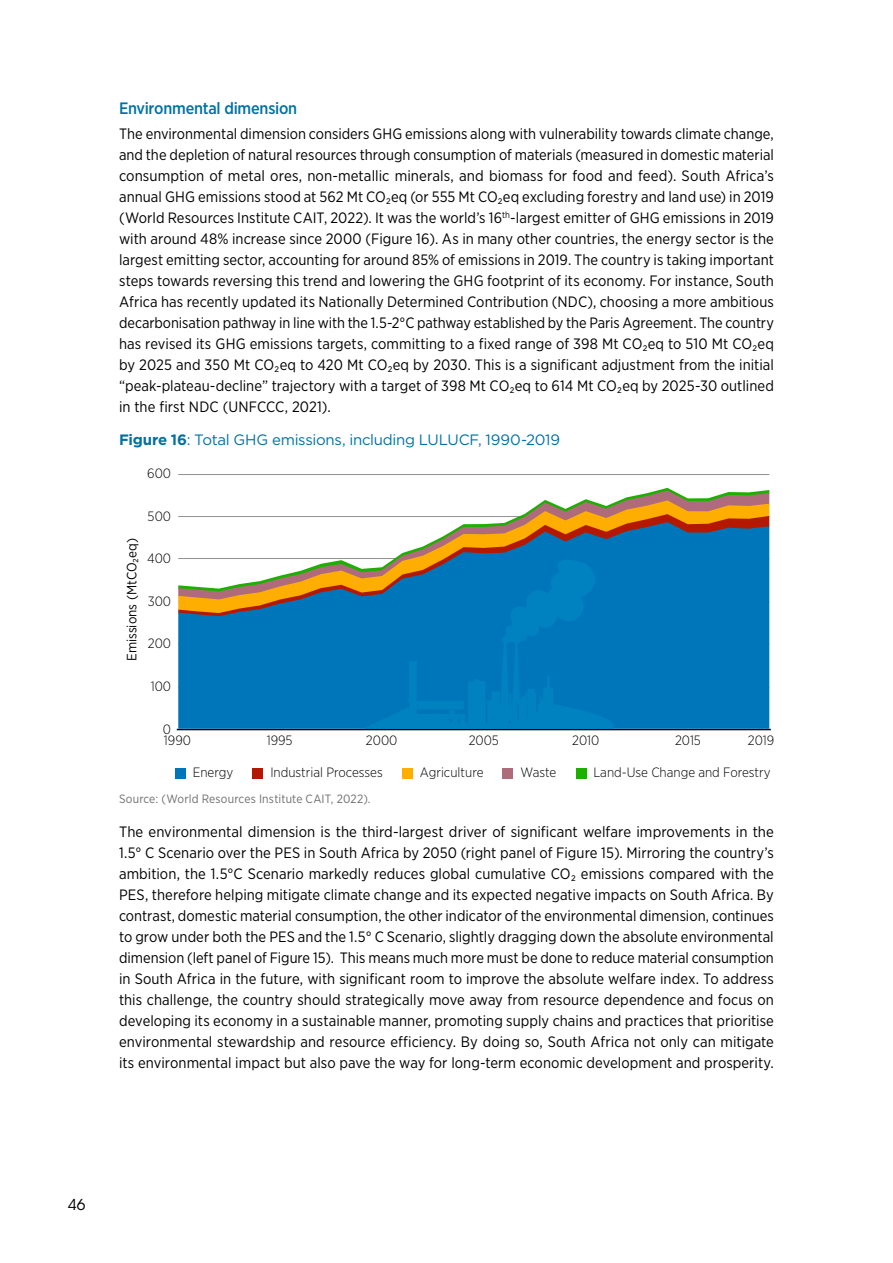
<style>
.page{position:relative;width:893px;height:1263px;background:#fff}
.page>*{position:absolute;margin:0;border:0;box-sizing:border-box;transform-origin:0 0}
.t1{font:500 16.5px "Gotham Narrow";letter-spacing:-.015em;color:#0073a3}
.t2{font:15px/21px "Gotham Narrow";letter-spacing:.005em;color:#000;text-align:justify}
.t3{font:15px "Gotham";letter-spacing:-.02em;color:#0072a2}
.t4{font:15px "ITC Avant Garde Std";color:#000}
.t5{font:300 13.5px "Gotham Narrow";color:#000}
.t6{font:13.5px "Gotham Narrow";color:#000}
.t7{font:12px "Gotham Narrow";letter-spacing:.015em;color:#706f6f}
.s1{font-weight:700}
</style>
<div class="page">
<hr style="left:178px;top:474px;width:591px;height:1px;background:#929292">
<hr style="left:178px;top:729px;width:592px;height:1px;background:#000">
<svg style="left:584px;top:491px;width:185px;height:9px"></svg>
<svg style="left:524px;top:500px;width:245px;height:14px"></svg>
<svg style="left:178px;top:514px;width:591px;height:8px"></svg>
<svg style="left:178px;top:522px;width:591px;height:207px;fill:#0076ba"></svg>
<div style="left:175px;top:768px;width:11px;height:10px;background:#0076ba"></div>
<div style="left:252px;top:768px;width:10px;height:10px;background:#b41800"></div>
<div style="left:402px;top:768px;width:10px;height:10px;background:#feae00"></div>
<div style="left:502px;top:768px;width:11px;height:10px;background:#af6b7b"></div>
<div style="left:576px;top:768px;width:10px;height:10px;background:#1db000"></div>
<svg style="left:361px;top:556px;width:257px;height:173px"></svg>
<p class="t1" style="left:119px;top:97px;width:180px">Environmental dimension</p>
<p class="t2" style="left:119px;top:123px;width:656px">The environmental dimension considers GHG emissions along with vulnerability towards climate change, and the depletion of natural resources through consumption of materials (measured in domestic material consumption of metal ores, non‑metallic minerals, and biomass for food and feed). South Africa’s annual GHG emissions stood at 562 Mt CO2eq (or 555 Mt CO2eq excluding forestry and land use) in 2019 (World Resources Institute CAIT, 2022). It was the world’s 16<sup>th</sup>-largest emitter of GHG emissions in 2019 with around 48% increase since 2000 (Figure 16). As in many other countries, the energy sector is the largest emitting sector, accounting for around 85% of emissions in 2019. The country is taking important steps towards reversing this trend and lowering the GHG footprint of its economy. For instance, South Africa has recently updated its Nationally Determined Contribution (NDC), choosing a more ambitious decarbonisation pathway in line with the 1.5-2°C pathway established by the Paris Agreement. The country has revised its GHG emissions targets, committing to a fixed range of 398 Mt CO2eq to 510 Mt CO2eq by 2025 and 350 Mt CO2eq to 420 Mt CO2eq by 2030. This is a significant adjustment from the initial “peak-plateau-decline” trajectory with a target of 398 Mt CO2eq to 614 Mt CO2eq by 2025‑30 outlined in the first NDC (UNFCCC, 2021).</p>
<p class="t3" style="left:119px;top:430px;width:443px"><span class="s1">Figure 16</span>: Total GHG emissions, including LULUCF, 1990‑2019</p>
<p class="t5" style="left:147px;top:465px;width:25px">600</p>
<p class="t6" style="left:123px;top:661px;width:124px;rotate:-90deg">Emissions (MtCO2eq)</p>
<p class="t5" style="left:148px;top:508px;width:25px">500</p>
<p class="t5" style="left:147px;top:550px;width:26px">400</p>
<p class="t5" style="left:148px;top:593px;width:25px">300</p>
<p class="t5" style="left:148px;top:635px;width:25px">200</p>
<p class="t5" style="left:151px;top:678px;width:22px">100</p>
<p class="t5" style="left:163px;top:721px;width:10px">0</p>
<p class="t5" style="left:164px;top:732px;width:29px">1990</p>
<p class="t5" style="left:267px;top:732px;width:27px">1995</p>
<p class="t5" style="left:366px;top:732px;width:33px">2000</p>
<p class="t5" style="left:469px;top:732px;width:32px">2005</p>
<p class="t5" style="left:572px;top:732px;width:29px">2010</p>
<p class="t5" style="left:675px;top:732px;width:28px">2015</p>
<p class="t5" style="left:748px;top:732px;width:28px">2019</p>
<p class="t5" style="left:193px;top:764px;width:42px">Energy</p>
<p class="t5" style="left:270px;top:764px;width:114px">Industrial Processes</p>
<p class="t5" style="left:420px;top:764px;width:65px">Agriculture</p>
<p class="t5" style="left:521px;top:764px;width:37px">Waste</p>
<p class="t5" style="left:593px;top:764px;width:179px">Land-Use Change and Forestry</p>
<p class="t7" style="left:119px;top:791px;width:253px">Source: (World Resources Institute CAIT, 2022).</p>
<p class="t2" style="left:119px;top:820px;width:656px">The environmental dimension is the third-largest driver of significant welfare improvements in the 1.5° C Scenario over the PES in South Africa by 2050 (right panel of Figure 15). Mirroring the country’s ambition, the 1.5°C Scenario markedly reduces global cumulative CO2 emissions compared with the PES, therefore helping mitigate climate change and its expected negative impacts on South Africa. By contrast, domestic material consumption, the other indicator of the environmental dimension, continues to grow under both the PES and the 1.5° C Scenario, slightly dragging down the absolute environmental dimension (left panel of Figure 15). This means much more must be done to reduce material consumption in South Africa in the future, with significant room to improve the absolute welfare index. To address this challenge, the country should strategically move away from resource dependence and focus on developing its economy in a sustainable manner, promoting supply chains and practices that prioritise environmental stewardship and resource efficiency. By doing so, South Africa not only can mitigate its environmental impact but also pave the way for long-term economic development and prosperity.</p>
<p class="t4" style="left:68px;top:1195px;width:19px">46</p>
</div>
